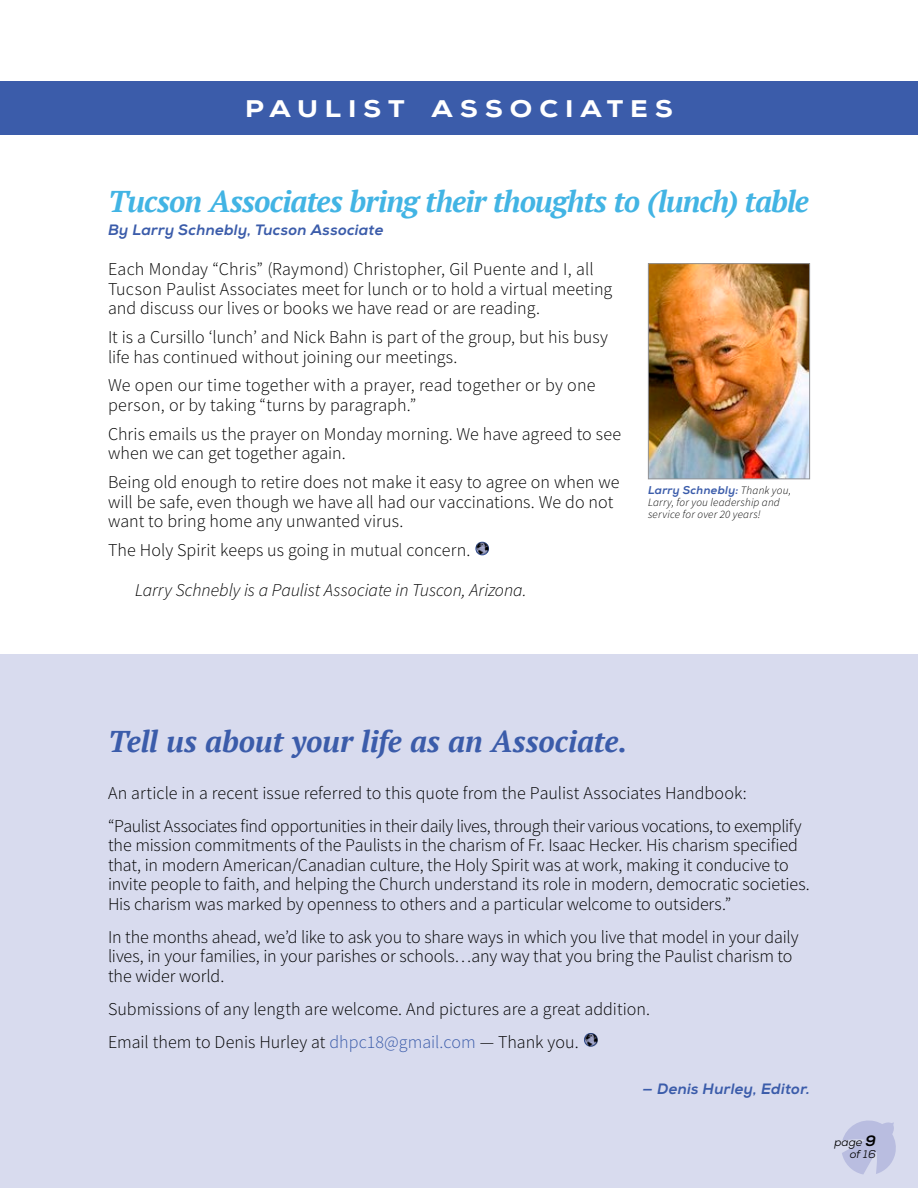
<style>
.page{position:relative;width:918px;height:1188px;background:#fff}
.page>*{position:absolute;margin:0;border:0;box-sizing:border-box;transform-origin:0 0}
.Main_Headline_Large{font:italic 700 30px "PT Serif";letter-spacing:-.03em;color:#42b4e4}
.Main_Headline_Large-2{font:italic 700 30px "PT Serif";letter-spacing:-.005em;color:#3b5caa}
.t1{font:800 24px "Nexa";letter-spacing:.26em;color:#fff;scale:1.12 1}
.Body_Copy{font:300 18px/19.5px "Source Sans Pro";color:#000}
.Body_Copy_Indented_I{font:italic 300 18px "Source Sans Pro";color:#000}
.Byline{font:italic 15px "Nexa X Bold";letter-spacing:.015em;color:#3b5caa}
.Body_Copy-2{font:italic 15px "Nexa X Bold";letter-spacing:.015em;color:#3b5caa}
.t2{font:italic 300 11.25px/12px "Source Sans Pro";letter-spacing:.02em;color:#000}
.t3{font:italic 11.25px/12px "Nexa";color:#000;text-align:right}
.s1{font-family:"Nexa X Bold";font-weight:400;color:#3b5caa}
.s2{color:#3b5caa}
.s3{font-family:"Nexa X Bold";font-size:15px}
</style>
<div class="page">
<div style="left:0;top:655px;width:918px;height:533px;background:#d8dbee"></div>
<div style="left:584px;top:1033px;width:14px;height:14px;border:1px solid #3b5caa;border-radius:50%"></div>
<svg style="left:585px;top:1034px;width:12px;height:12px"></svg>
<svg style="left:842px;top:1120px;width:54px;height:54px"></svg>
<div style="left:0;top:81px;width:918px;height:54px;background:#3b5caa"></div>
<div style="left:475px;top:542px;width:14px;height:13px;border:1px solid #3b5caa;border-radius:50%"></div>
<svg style="left:476px;top:542px;width:13px;height:13px"></svg>
<img style="left:650px;top:265px;width:158px;height:212px">
<div style="left:648px;top:263px;width:162px;height:216px;border:1px solid #939498"></div>
<p class="t1" style="left:245px;top:93px;width:383px">PAULIST ASSOCIATES</p>
<p class="Main_Headline_Large" style="left:108px;top:182px;width:703px">Tucson Associates bring their thoughts to (lunch) table</p>
<p class="Byline" style="left:108px;top:221px;width:277px">By Larry Schnebly, Tucson Associate</p>
<p class="Body_Copy" style="left:108px;top:259px;width:506px">Each Monday “Chris” (Raymond) Christopher, Gil Puente and I, all<br>Tucson Paulist Associates meet for lunch or to hold a virtual meeting and discuss our lives or books we have read or are reading.</p>
<p class="Body_Copy" style="left:108px;top:327px;width:501px">It is a Cursillo ‘lunch’ and Nick Bahn is part of the group, but his busy life has continued without joining our meetings.</p>
<p class="Body_Copy" style="left:108px;top:376px;width:489px">We open our time together with a prayer, read together or by one person, or by taking “turns by paragraph.”</p>
<p class="Body_Copy" style="left:108px;top:424px;width:515px">Chris emails us the prayer on Monday morning. We have agreed to see when we can get together again.</p>
<p class="Body_Copy" style="left:108px;top:473px;width:513px">Being old enough to retire does not make it easy to agree on when we will be safe, even though we have all had our vaccinations. We do not want to bring home any unwanted virus.</p>
<p class="Body_Copy" style="left:108px;top:541px;width:364px">The Holy Spirit keeps us going in mutual concern.</p>
<p class="Body_Copy_Indented_I" style="left:135px;top:579px;width:393px">Larry Schnebly is a Paulist Associate in Tuscon, Arizona.</p>
<p class="t2" style="left:648px;top:484px;width:145px"><span class="s1">Larry Schnebly:</span> Thank you,<br>Larry, for you leadership and service for over 20 years!</p>
<p class="Main_Headline_Large-2" style="left:108px;top:722px;width:521px">Tell us about your life as an Associate.</p>
<p class="Body_Copy" style="left:108px;top:783px;width:640px">An article in a recent issue referred to this quote from the Paulist Associates Handbook:</p>
<p class="Body_Copy" style="left:108px;top:816px;width:703px">“Paulist Associates find opportunities in their daily lives, through their various vocations, to exemplify the mission commitments of the Paulists in the charism of Fr. Isaac Hecker. His charism specified that, in modern American/Canadian culture, the Holy Spirit was at work, making it conducive to invite people to faith, and helping the Church understand its role in modern, democratic societies.<br>His charism was marked by openness to others and a particular welcome to outsiders.”</p>
<p class="Body_Copy" style="left:108px;top:927px;width:692px">In the months ahead, we’d like to ask you to share ways in which you live that model in your daily lives, in your families, in your parishes or schools…any way that you bring the Paulist charism to the wider world.</p>
<p class="Body_Copy" style="left:108px;top:999px;width:544px">Submissions of any length are welcome. And pictures are a great addition.</p>
<p class="Body_Copy" style="left:108px;top:1032px;width:472px">Email them to Denis Hurley at <span class="s2">dhpc18@gmail.com</span> — Thank you.</p>
<p class="Body_Copy-2" style="left:643px;top:1080px;width:169px">— Denis Hurley, Editor.</p>
<p class="t3" style="left:834px;top:1136px;width:43px">page <span class="s3">9 </span>of 16</p>
</div>
